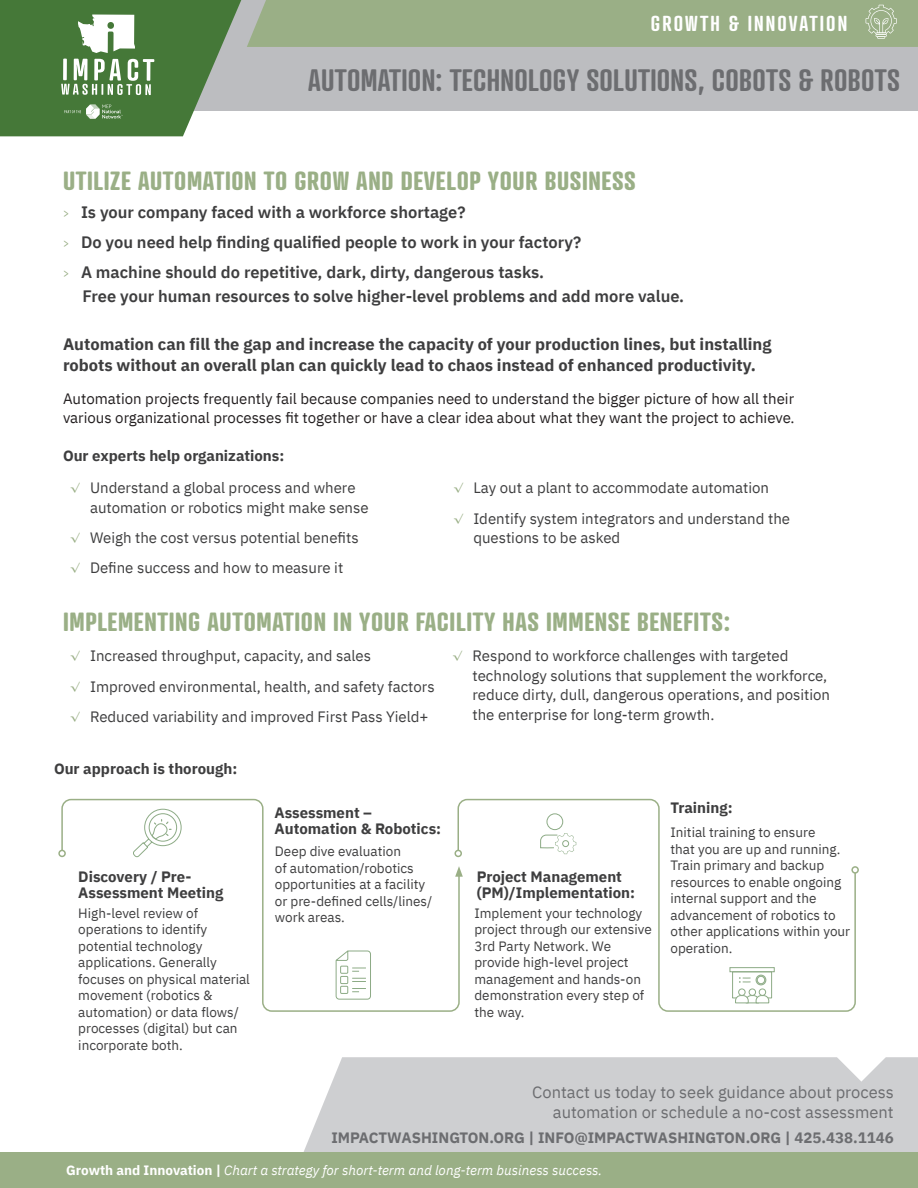
<style>
.page{position:relative;width:918px;height:1188px;background:#fff}
.page>*{position:absolute;margin:0;border:0;box-sizing:border-box;transform-origin:0 0}
.t1{font:600 30px "Atrament";letter-spacing:.01em;color:#6c6d70}
.t2{font:700 25.5px "Atrament";letter-spacing:.025em;color:#9aaf86}
.t3{font:600 21px "Atrament";letter-spacing:.1em;color:#fff}
.t4{font:600 16.5px/24px "IBM Plex Sans";color:#3e3e3f}
.t5{font:700 16.5px/21px "IBM Plex Sans";color:#3e3e3f}
.t6{font:16.5px/19.5px "IBM Plex Sans";color:#6c6d70;text-align:right}
.t7{font:15px/19.5px "IBM Plex Sans";color:#3e3e3f}
.t8{font:15px/19.5px "IBM Plex Sans";color:#231f20}
.t9{font:700 15px/16.5px "IBM Plex Sans";color:#3e3e3f}
.t10{font:700 15px "IBM Plex Sans";color:#6c6d70}
.Iwa_check_mark{font:13.5px/16.5px "IBM Plex Sans";color:#3e3e3f}
.t11{font:italic 13.5px "IBM Plex Sans";color:#fff}
.s1{font-family:"Raleway";font-weight:400;color:#9aaf86}
.s2{color:#9aaf86}
.s3{font-weight:700;font-style:normal}
</style>
<div class="page">
<div style="left:165px;top:0;width:753px;height:110px;background:#bcbdc0"></div>
<svg style="left:0;top:0;width:241px;height:136px"></svg>
<div style="left:247px;top:0;width:671px;height:47px;background:#9aaf86"></div>
<div style="left:304px;top:1057px;width:614px;height:95px;background:#cecfd1"></div>
<svg style="left:837px;top:1057px;width:49px;height:25px"></svg>
<div style="left:0;top:1152px;width:918px;height:36px;background:#9aaf86"></div>
<svg style="left:61px;top:798px;width:396px;height:214px"></svg>
<div style="left:58px;top:850px;width:8px;height:7px;border:2px solid #9aaf86;border-radius:50%"></div>
<svg style="left:455px;top:866px;width:2px;height:11px"></svg>
<svg style="left:457px;top:798px;width:399px;height:214px"></svg>
<div style="left:454px;top:850px;width:8px;height:7px;border:2px solid #9aaf86;border-radius:50%"></div>
<div style="left:851px;top:866px;width:8px;height:8px;border:2px solid #9aaf86;border-radius:50%"></div>
<svg style="left:132px;top:809px;width:50px;height:49px"></svg>
<svg style="left:335px;top:950px;width:36px;height:50px"></svg>
<svg style="left:540px;top:813px;width:36px;height:41px"></svg>
<div style="left:730px;top:967px;width:45px;height:5px;border:1px solid #8dab86"></div>
<div style="left:732px;top:972px;width:40px;height:26px;border:1px solid #8dab86"></div>
<svg style="left:735px;top:975px;width:34px;height:29px"></svg>
<p class="t3" style="left:651px;top:10px;width:198px">GROWTH &amp; INNOVATION</p>
<p class="t1" style="left:308px;top:61px;width:593px">AUTOMATION: TECHNOLOGY SOLUTIONS, COBOTS &amp; ROBOTS</p>
<p class="t2" style="left:63px;top:164px;width:574px">UTILIZE AUTOMATION TO GROW AND DEVELOP YOUR BUSINESS</p>
<p class="t4" style="left:63px;top:199px;width:404px"><span class="s1">›</span> Is your company faced with a workforce shortage?</p>
<p class="t4" style="left:63px;top:229px;width:520px"><span class="s1">›</span> Do you need help finding qualified people to work in your factory?</p>
<p class="t4" style="left:82px;top:259px;width:603px;text-indent:-19px"><span class="s1">›</span> A machine should do repetitive, dark, dirty, dangerous tasks.<br>Free your human resources to solve higher-level problems and add more value.</p>
<p class="t5" style="left:63px;top:332px;width:710px">Automation can fill the gap and increase the capacity of your production lines, but installing robots without an overall plan can quickly lead to chaos instead of enhanced productivity.</p>
<p class="t8" style="left:63px;top:387px;width:733px">Automation projects frequently fail because companies need to understand the bigger picture of how all their various organizational processes fit together or have a clear idea about what they want the project to achieve.</p>
<p class="t9" style="left:63px;top:446px;width:223px">Our experts help organizations:</p>
<p class="t7" style="left:90px;top:477px;width:280px;text-indent:-20px"><span class="s2">√</span> Understand a global process and where automation or robotics might make sense</p>
<p class="t7" style="left:70px;top:527px;width:290px"><span class="s2">√</span> Weigh the cost versus potential benefits</p>
<p class="t7" style="left:70px;top:557px;width:275px"><span class="s2">√</span> Define success and how to measure it</p>
<p class="t7" style="left:453px;top:477px;width:318px"><span class="s2">√</span> Lay out a plant to accommodate automation</p>
<p class="t7" style="left:473px;top:507px;width:318px;text-indent:-20px"><span class="s2">√</span> Identify system integrators and understand the questions to be asked</p>
<p class="t2" style="left:63px;top:605px;width:669px">IMPLEMENTING AUTOMATION IN YOUR FACILITY HAS IMMENSE BENEFITS:</p>
<p class="t7" style="left:70px;top:645px;width:303px"><span class="s2">√</span> Increased throughput, capacity, and sales</p>
<p class="t7" style="left:70px;top:675px;width:366px"><span class="s2">√</span> Improved environmental, health, and safety factors</p>
<p class="t7" style="left:70px;top:705px;width:360px"><span class="s2">√</span> Reduced variability and improved First Pass Yield+</p>
<p class="t7" style="left:472px;top:645px;width:359px;text-indent:-20px"><span class="s2">√</span> Respond to workforce challenges with targeted technology solutions that supplement the workforce, reduce dirty, dull, dangerous operations, and position the enterprise for long-term growth.</p>
<p class="t9" style="left:54px;top:760px;width:185px">Our approach is thorough:</p>
<p class="t9" style="left:78px;top:867px;width:147px">Discovery / Pre-<br>Assessment Meeting</p>
<p class="Iwa_check_mark" style="left:78px;top:904px;width:173px">High-level review of operations to identify potential technology applications. Generally focuses on physical material movement (robotics &amp; automation) or data flows/ processes (digital) but can incorporate both.</p>
<p class="t9" style="left:274px;top:803px;width:168px">Assessment –<br>Automation &amp; Robotics:</p>
<p class="Iwa_check_mark" style="left:275px;top:842px;width:159px">Deep dive evaluation<br>of automation/robotics opportunities at a facility or pre-defined cells/lines/ work areas.</p>
<p class="t9" style="left:477px;top:867px;width:160px">Project Management (PM)/Implementation:</p>
<p class="Iwa_check_mark" style="left:474px;top:904px;width:179px">Implement your technology project through our extensive<br>3rd Party Network. We provide high-level project management and hands-on demonstration every step of the way.</p>
<p class="t9" style="left:670px;top:799px;width:64px">Training:</p>
<p class="Iwa_check_mark" style="left:670px;top:823px;width:181px">Initial training to ensure<br>that you are up and running.<br>Train primary and backup resources to enable ongoing internal support and the advancement of robotics to other applications within your operation.</p>
<p class="t6" style="left:532px;top:1081px;width:363px">Contact us today to seek guidance about process automation or schedule a no-cost assessment</p>
<p class="t10" style="left:331px;top:1126px;width:564px">IMPACTWASHINGTON.ORG | INFO@IMPACTWASHINGTON.ORG | 425.438.1146</p>
<p class="t11" style="left:66px;top:1159px;width:538px"><span class="s3">Growth and Innovation |</span> Chart a strategy for short-term and long-term business success.</p>
</div>
